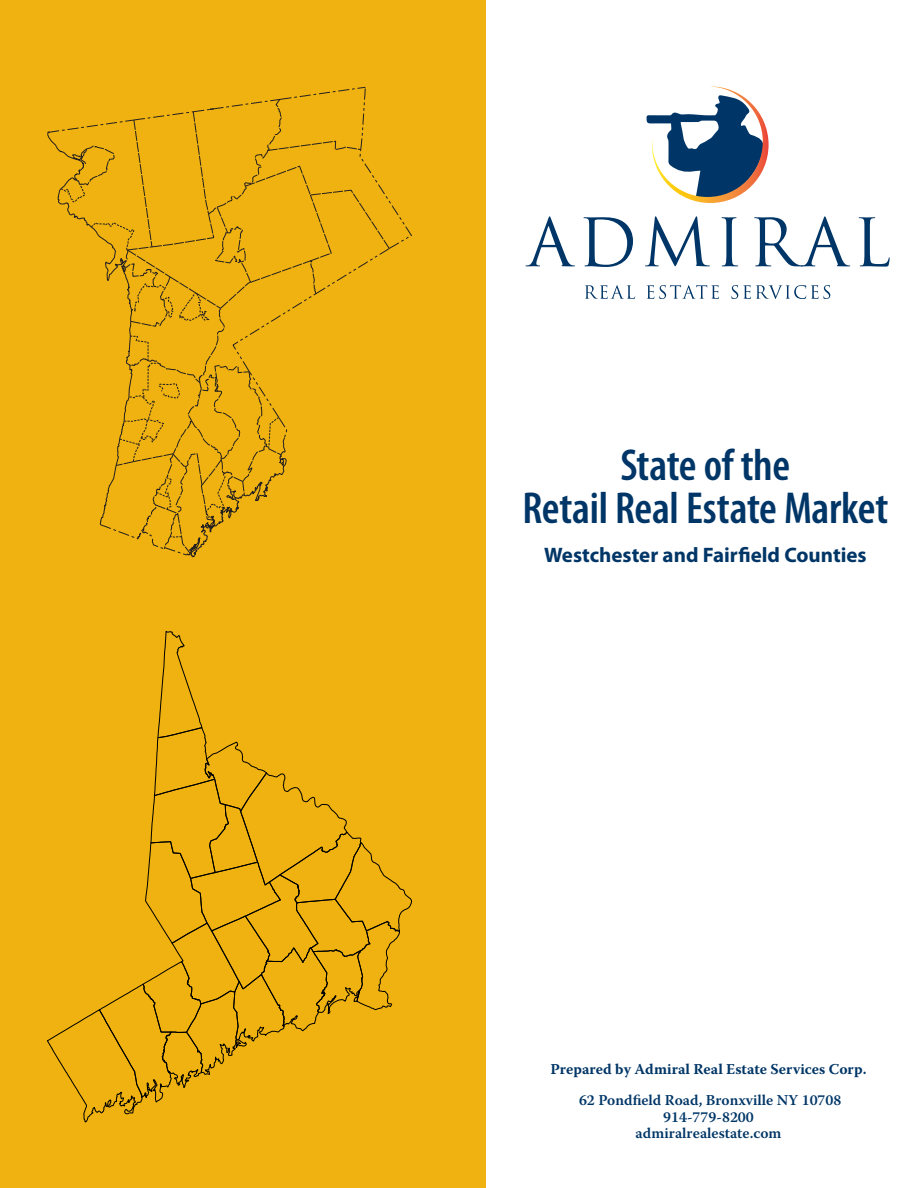
<style>
.page{position:relative;width:918px;height:1188px;background:#fff}
.page>*{position:absolute;margin:0;border:0;box-sizing:border-box;transform-origin:0 0}
.Blue_Subhead{font:600 condensed 45px/43.5px "Myriad Pro";letter-spacing:-.005em;color:#003667;text-align:center}
.Blue_Subhead-2{font:700 21px "Myriad Pro";color:#003667}
.Blue_Subhead-3{font:600 15px/16.5px "Warnock Pro";color:#003667;text-align:center}
.Blue_Subhead-4{font:700 15px "Warnock Pro";letter-spacing:.005em;color:#003667}
</style>
<div class="page">
<svg style="left:525px;top:216px;width:50px;height:50px"></svg>
<svg style="left:584px;top:217px;width:49px;height:50px"></svg>
<svg style="left:645px;top:216px;width:65px;height:50px"></svg>
<svg style="left:722px;top:217px;width:16px;height:49px"></svg>
<svg style="left:754px;top:216px;width:96px;height:50px"></svg>
<svg style="left:859px;top:217px;width:31px;height:50px"></svg>
<svg style="left:585px;top:285px;width:50px;height:14px"></svg>
<svg style="left:647px;top:285px;width:72px;height:14px"></svg>
<svg style="left:731px;top:285px;width:99px;height:14px"></svg>
<svg style="left:647px;top:86px;width:122px;height:117px"></svg>
<div style="left:0;top:0;width:486px;height:826px;background:#efb211"></div>
<svg style="left:48px;top:87px;width:364px;height:471px"></svg>
<div style="left:0;top:577px;width:486px;height:611px;background:#efb211"></div>
<svg style="left:47px;top:631px;width:365px;height:491px"></svg>
<p class="Blue_Subhead" style="left:522px;top:442px;width:367px">State of the<br>Retail Real Estate Market</p>
<p class="Blue_Subhead-2" style="left:544px;top:542px;width:324px">Westchester and Fairfield Counties</p>
<p class="Blue_Subhead-4" style="left:550px;top:1060px;width:318px">Prepared by Admiral Real Estate Services Corp.</p>
<p class="Blue_Subhead-3" style="left:579px;top:1092px;width:264px">62 Pondfield Road, Bronxville NY 10708<br>914-779-8200<br>admiralrealestate.com</p>
</div>
